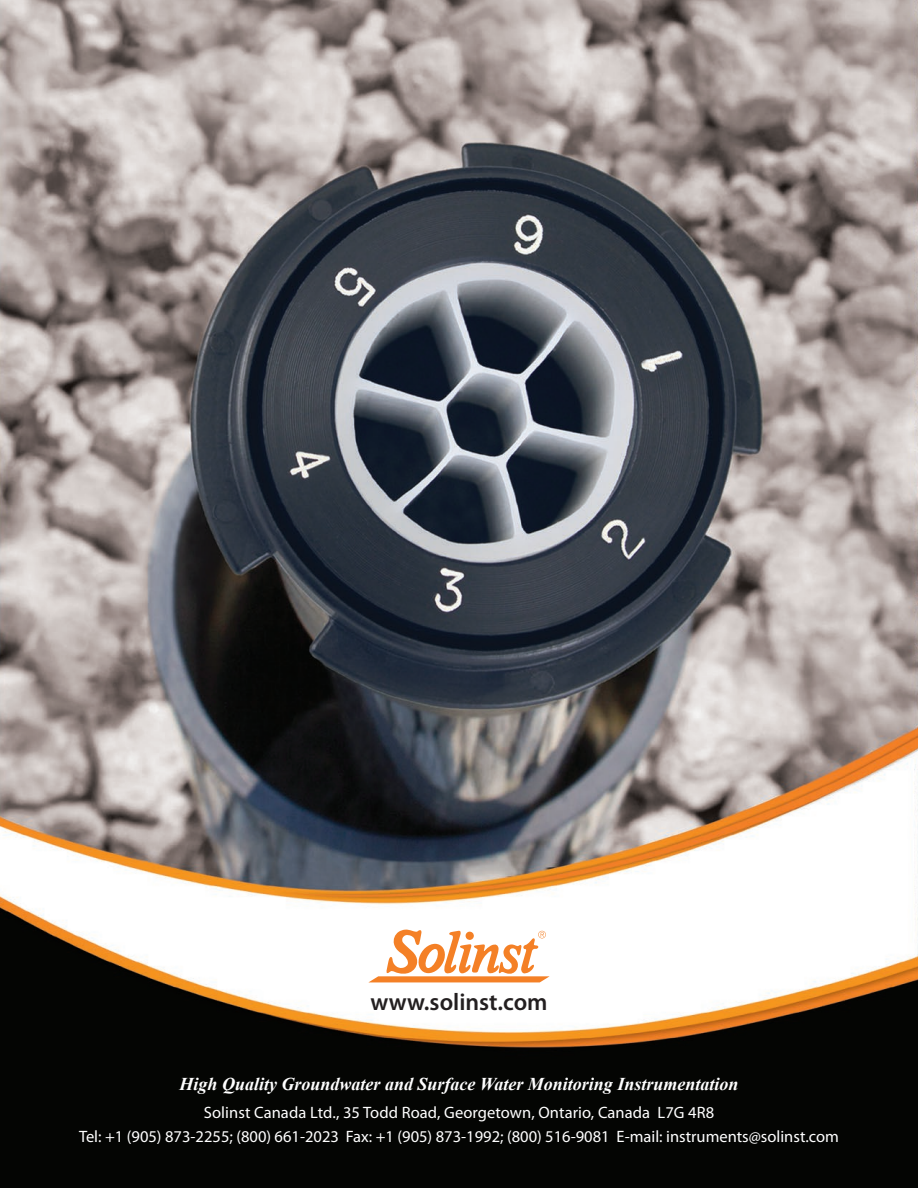
<style>
.page{position:relative;width:918px;height:1188px;background:#fff}
.page>*{position:absolute;margin:0;border:0;box-sizing:border-box;transform-origin:0 0}
.t1{font:600 24px "Myriad Pro";color:#231f20}
.t2{font:italic 700 18px "Times New Roman";color:#fff}
.t3{font:16.5px "Myriad Pro";color:#fff}
</style>
<div class="page">
<img style="left:0;top:0;width:918px;height:1188px">
<svg style="left:368px;top:929px;width:182px;height:53px"></svg>
<p class="t1" style="left:370px;top:989px;width:179px">www.solinst.com</p>
<p class="t2" style="left:180px;top:1072px;width:560px">High Quality Groundwater and Surface Water Monitoring Instrumentation</p>
<p class="t3" style="left:204px;top:1103px;width:512px">Solinst Canada Ltd., 35 Todd Road, Georgetown, Ontario, Canada L7G 4R8</p>
<p class="t3" style="left:79px;top:1127px;width:761px">Tel: +1 (905) 873-2255; (800) 661-2023 Fax: +1 (905) 873-1992; (800) 516-9081 E-mail: instruments@solinst.com</p>
</div>
